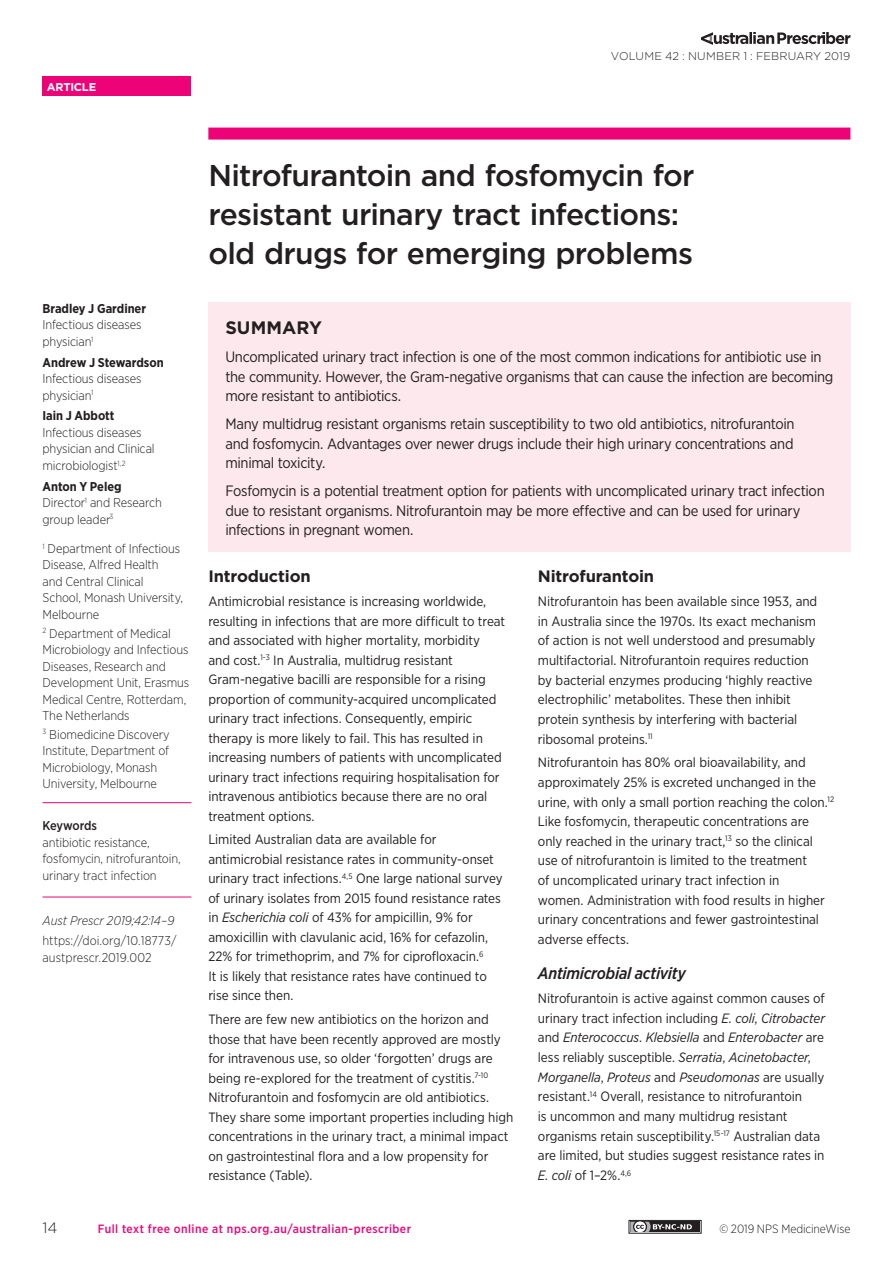
<style>
.page{position:relative;width:893px;height:1263px;background:#fff}
.page>*{position:absolute;margin:0;border:0;box-sizing:border-box;transform-origin:0 0}
.Primary_Heading{font:500 30px/39px "Gotham";letter-spacing:-.025em;color:#231f20}
.Summary_Header{font:700 18px "Gotham";color:#231f20}
.Subheading_Level_1{font:700 16.5px "Gotham";letter-spacing:-.01em;color:#231f20}
.Subheading_Level_2{font:italic 500 16.5px "Gotham Narrow";letter-spacing:-.015em;color:#231f20}
.Summary_Text{font:15px/19.5px "Gotham Narrow";letter-spacing:-.02em;color:#231f20}
.t1{font:300 15px "Gotham";color:#231f20}
.Body_Text{font:13.5px/19.5px "Gotham Narrow";letter-spacing:-.01em;color:#231f20}
.Author_Credentials{font:300 12.75px/16.5px "Gotham Narrow";letter-spacing:-.01em;color:#231f20}
.Keywords_Text{font:300 12.75px/16.5px "Gotham Narrow";letter-spacing:-.015em;color:#231f20}
.Author_s_Name{font:700 12.75px "Gotham Narrow";letter-spacing:-.005em;color:#231f20}
.DOI_Citation{font:300 12.75px/16.5px "Gotham Narrow";color:#231f20}
.Author_Credentials_L{font:300 12.75px/16.5px "Gotham Narrow";letter-spacing:-.005em;color:#231f20}
.Citation{font:italic 300 12.75px "Gotham Narrow";color:#231f20}
.Keywords_Header{font:500 12.75px "Gotham Narrow";letter-spacing:-.01em;color:#231f20}
.t2{font:500 12px "Gotham Narrow";letter-spacing:.035em;color:#ed0277}
.t3{font:300 12px "Gotham Narrow";letter-spacing:-.005em;color:#231f20}
.t4{font:300 11.25px "Gotham";letter-spacing:.015em;color:#231f20}
.t5{font:700 11.25px "Gotham";letter-spacing:-.02em;color:#fff}
.s1{font-style:italic}
</style>
<div class="page">
<svg style="left:701px;top:32px;width:149px;height:13px"></svg>
<div style="left:43px;top:77px;width:148px;height:19px;background:#ed0277"></div>
<div style="left:208px;top:128px;width:642px;height:12px;background:#ed0277"></div>
<div style="left:628px;top:1220px;width:74px;height:13px;border:1px solid #231f20"></div>
<div style="left:630px;top:1222px;width:70px;height:10px;background:#231f20"></div>
<svg style="left:630px;top:1222px;width:62px;height:10px"></svg>
<div style="left:208px;top:303px;width:642px;height:249px;background:#fce8ed"></div>
<hr style="left:43px;top:802px;width:148px;height:1px;background:#ed0277">
<hr style="left:43px;top:897px;width:148px;height:1px;background:#ed0277">
<p class="t5" style="left:47px;top:79px;width:51px">ARTICLE</p>
<p class="t4" style="left:611px;top:48px;width:241px">VOLUME 42 : NUMBER 1 : FEBRUARY 2019</p>
<p class="Author_s_Name" style="left:43px;top:300px;width:105px">Bradley J Gardiner</p>
<p class="Author_Credentials" style="left:43px;top:316px;width:101px">Infectious diseases physician<sup>1</sup></p>
<p class="Author_s_Name" style="left:43px;top:354px;width:123px">Andrew J Stewardson</p>
<p class="Author_Credentials" style="left:43px;top:370px;width:101px">Infectious diseases physician<sup>1</sup></p>
<p class="Author_s_Name" style="left:43px;top:408px;width:74px">Iain J Abbott</p>
<p class="Author_Credentials" style="left:43px;top:424px;width:114px">Infectious diseases physician and Clinical microbiologist<sup>1,2</sup></p>
<p class="Author_s_Name" style="left:43px;top:478px;width:81px">Anton Y Peleg</p>
<p class="Author_Credentials_L" style="left:43px;top:494px;width:121px">Director<sup>1</sup> and Research group leader<sup>3</sup></p>
<p class="Author_Credentials" style="left:43px;top:540px;width:142px"><sup>1</sup> Department of Infectious<br>Disease, Alfred Health<br>and Central Clinical<br>School, Monash University,<br>Melbourne</p>
<p class="Author_Credentials" style="left:43px;top:624px;width:148px"><sup>2</sup> Department of Medical<br>Microbiology and Infectious<br>Diseases, Research and<br>Development Unit, Erasmus<br>Medical Centre, Rotterdam,<br>The Netherlands</p>
<p class="Author_Credentials" style="left:43px;top:726px;width:129px"><sup>3</sup> Biomedicine Discovery<br>Institute, Department of<br>Microbiology, Monash<br>University, Melbourne</p>
<p class="Keywords_Header" style="left:43px;top:818px;width:56px">Keywords</p>
<p class="Keywords_Text" style="left:43px;top:834px;width:140px">antibiotic resistance, fosfomycin, nitrofurantoin, urinary tract infection</p>
<p class="Citation" style="left:43px;top:912px;width:133px">Aust Prescr 2019;42:14–9</p>
<p class="DOI_Citation" style="left:43px;top:932px;width:135px">https://doi.org/10.18773/ austprescr.2019.002</p>
<p class="Primary_Heading" style="left:208px;top:155px;width:488px">Nitrofurantoin and fosfomycin for resistant urinary tract infections: old drugs for emerging problems</p>
<p class="Summary_Header" style="left:225px;top:316px;width:98px">SUMMARY</p>
<p class="Summary_Text" style="left:225px;top:347px;width:610px">Uncomplicated urinary tract infection is one of the most common indications for antibiotic use in the community. However, the Gram-negative organisms that can cause the infection are becoming more resistant to antibiotics.</p>
<p class="Summary_Text" style="left:225px;top:414px;width:571px;text-align:justify">Many multidrug resistant organisms retain susceptibility to two old antibiotics, nitrofurantoin and fosfomycin. Advantages over newer drugs include their high urinary concentrations and minimal toxicity.</p>
<p class="Summary_Text" style="left:225px;top:481px;width:601px">Fosfomycin is a potential treatment option for patients with uncomplicated urinary tract infection due to resistant organisms. Nitrofurantoin may be more effective and can be used for urinary infections in pregnant women.</p>
<p class="Subheading_Level_1" style="left:538px;top:565px;width:118px">Nitrofurantoin</p>
<p class="Body_Text" style="left:538px;top:591px;width:281px">Nitrofurantoin has been available since 1953, and in Australia since the 1970s. Its exact mechanism of action is not well understood and presumably multifactorial. Nitrofurantoin requires reduction by bacterial enzymes producing ‘highly reactive electrophilic’ metabolites. These then inhibit protein synthesis by interfering with bacterial ribosomal proteins.<sup>11</sup></p>
<p class="Body_Text" style="left:538px;top:752px;width:298px">Nitrofurantoin has 80% oral bioavailability, and approximately 25% is excreted unchanged in the urine, with only a small portion reaching the colon.<sup>12<br></sup>Like fosfomycin, therapeutic concentrations are only reached in the urinary tract,<sup>13</sup> so the clinical use of nitrofurantoin is limited to the treatment<br>of uncomplicated urinary tract infection in<br>women. Administration with food results in higher urinary concentrations and fewer gastrointestinal adverse effects.</p>
<p class="Subheading_Level_2" style="left:538px;top:963px;width:149px">Antimicrobial activity</p>
<p class="Body_Text" style="left:538px;top:988px;width:289px">Nitrofurantoin is active against common causes of urinary tract infection including <span class="s1">E. coli</span>, <span class="s1">Citrobacter </span>and <span class="s1">Enterococcus</span>. <span class="s1">Klebsiella</span> and <span class="s1">Enterobacter</span> are less reliably susceptible. <span class="s1">Serratia</span>, <span class="s1">Acinetobacter</span>, <span class="s1">Morganella</span>, <span class="s1">Proteus</span> and <span class="s1">Pseudomonas</span> are usually resistant.<sup>14</sup> Overall, resistance to nitrofurantoin<br>is uncommon and many multidrug resistant organisms retain susceptibility.<sup>15-17</sup> Australian data are limited, but studies suggest resistance rates in <span class="s1">E. coli</span> of 1–2%.<sup>4,6</sup></p>
<p class="Subheading_Level_1" style="left:208px;top:565px;width:104px">Introduction</p>
<p class="Body_Text" style="left:208px;top:591px;width:298px">Antimicrobial resistance is increasing worldwide, resulting in infections that are more difficult to treat and associated with higher mortality, morbidity and cost.<sup>1-3</sup> In Australia, multidrug resistant Gram-negative bacilli are responsible for a rising proportion of community-acquired uncomplicated urinary tract infections. Consequently, empiric therapy is more likely to fail. This has resulted in increasing numbers of patients with uncomplicated urinary tract infections requiring hospitalisation for intravenous antibiotics because there are no oral treatment options.</p>
<p class="Body_Text" style="left:208px;top:829px;width:296px">Limited Australian data are available for antimicrobial resistance rates in community-onset urinary tract infections.<sup>4,5</sup> One large national survey of urinary isolates from 2015 found resistance rates in <span class="s1">Escherichia coli</span> of 43% for ampicillin, 9% for amoxicillin with clavulanic acid, 16% for cefazolin, 22% for trimethoprim, and 7% for ciprofloxacin.<sup>6<br></sup>It is likely that resistance rates have continued to rise since then.</p>
<p class="Body_Text" style="left:208px;top:1009px;width:306px">There are few new antibiotics on the horizon and those that have been recently approved are mostly for intravenous use, so older ‘forgotten’ drugs are being re-explored for the treatment of cystitis.<sup>7-10<br></sup>Nitrofurantoin and fosfomycin are old antibiotics.<br>They share some important properties including high concentrations in the urinary tract, a minimal impact on gastrointestinal flora and a low propensity for resistance (Table).</p>
<p class="t1" style="left:43px;top:1218px;width:16px">14</p>
<p class="t2" style="left:98px;top:1221px;width:315px">Full text free online at nps.org.au/australian-prescriber</p>
<p class="t3" style="left:719px;top:1222px;width:133px">© 2019 NPS MedicineWise</p>
</div>
